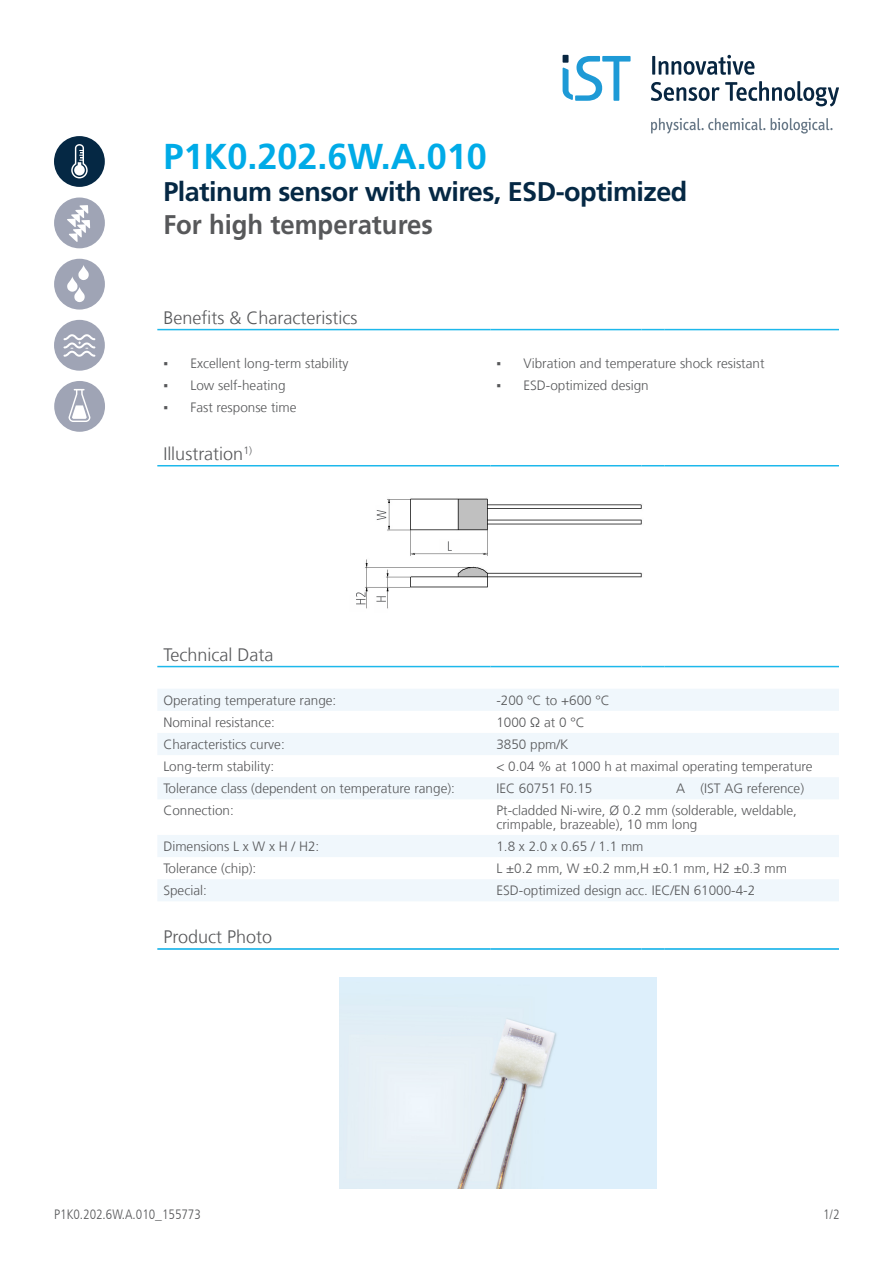
<style>
.page{position:relative;width:893px;height:1263px;background:#fff}
.page>*{position:absolute;margin:0;border:0;box-sizing:border-box;transform-origin:0 0}
.Heading{font:700 36px "Frutiger LT Com";color:#00abe7}
.Heading2{font:700 27px "Frutiger LT Com";letter-spacing:-.02em;color:#052844}
.Brief_Description{font:700 27px "Frutiger LT Com";color:#57585a;scale:.95 1}
.Subheading{font:300 18px "Frutiger LT Com";color:#57585a}
.Text{font:300 13.5px "Frutiger LT Com";color:#57585a}
.t1{font:300 condensed 13.5px "Frutiger LT Com";color:#57585a}
.s1{font-family:"Calibri";font-weight:400}
</style>
<div class="page">
<svg style="left:651px;top:81px;width:188px;height:26px"></svg>
<hr style="left:652px;top:56px;width:3px;height:19px;background:#082641">
<svg style="left:659px;top:55px;width:95px;height:20px"></svg>
<svg style="left:771px;top:118px;width:62px;height:16px"></svg>
<svg style="left:651px;top:118px;width:114px;height:16px"></svg>
<div style="left:563px;top:55px;width:5px;height:8px;background:#082641"></div>
<svg style="left:563px;top:56px;width:68px;height:45px"></svg>
<svg style="left:54px;top:136px;width:51px;height:51px"></svg>
<div style="left:54px;top:197px;width:51px;height:51px;background:#9fa4b5;border-radius:50%"></div>
<svg style="left:67px;top:205px;width:23px;height:37px"></svg>
<div style="left:54px;top:259px;width:51px;height:51px;background:#9fa4b5;border-radius:50%"></div>
<svg style="left:67px;top:265px;width:22px;height:37px"></svg>
<div style="left:54px;top:320px;width:51px;height:51px;background:#9fa4b5;border-radius:50%"></div>
<svg style="left:64px;top:334px;width:31px;height:23px"></svg>
<div style="left:54px;top:381px;width:51px;height:51px;background:#9fa4b5;border-radius:50%"></div>
<svg style="left:69px;top:389px;width:21px;height:33px"></svg>
<svg style="left:158px;top:689px;width:681px;height:212px;fill:#f0f7fc"></svg>
<hr style="left:157px;top:329px;width:333px;height:1px;background:#1db8eb">
<hr style="left:490px;top:329px;width:151px;height:1px;background:#1db8eb">
<svg style="left:641px;top:329px;width:24px;height:1px"></svg>
<hr style="left:665px;top:329px;width:174px;height:1px;background:#1db8eb">
<hr style="left:157px;top:465px;width:333px;height:1px;background:#1db8eb">
<hr style="left:490px;top:465px;width:151px;height:1px;background:#1db8eb">
<svg style="left:641px;top:465px;width:24px;height:1px"></svg>
<hr style="left:665px;top:465px;width:174px;height:1px;background:#1db8eb">
<hr style="left:157px;top:948px;width:333px;height:2px;background:#00abe7">
<hr style="left:490px;top:948px;width:151px;height:2px;background:#00abe7">
<hr style="left:641px;top:948px;width:24px;height:2px;background:#00abe7">
<hr style="left:665px;top:948px;width:174px;height:2px;background:#00abe7">
<hr style="left:157px;top:666px;width:333px;height:1px;background:#1db8eb">
<hr style="left:490px;top:666px;width:151px;height:1px;background:#1db8eb">
<svg style="left:641px;top:666px;width:24px;height:1px"></svg>
<hr style="left:665px;top:666px;width:174px;height:1px;background:#1db8eb">
<img style="left:356px;top:498px;width:286px;height:111px">
<img style="left:340px;top:977px;width:317px;height:211px">
<p class="Heading" style="left:163px;top:135px;width:325px">P1K0.202.6W.A.010</p>
<p class="Heading2" style="left:163px;top:176px;width:526px">Platinum sensor with wires, ESD-optimized</p>
<p class="Brief_Description" style="left:163px;top:208px;width:285px">For high temperatures</p>
<p class="Subheading" style="left:163px;top:307px;width:196px">Benefits &amp; Characteristics</p>
<p class="Text" style="left:163px;top:355px;width:187px"><span class="s1">▪</span> Excellent long-term stability</p>
<p class="Text" style="left:496px;top:355px;width:270px"><span class="s1">▪</span> Vibration and temperature shock resistant</p>
<p class="Text" style="left:163px;top:377px;width:124px"><span class="s1">▪</span> Low self-heating</p>
<p class="Text" style="left:496px;top:377px;width:154px"><span class="s1">▪</span> ESD-optimized design</p>
<p class="Text" style="left:163px;top:400px;width:135px"><span class="s1">▪</span> Fast response time</p>
<p class="Subheading" style="left:163px;top:443px;width:90px">Illustration<sup>1)</sup></p>
<p class="Subheading" style="left:163px;top:644px;width:111px">Technical Data</p>
<p class="Text" style="left:163px;top:692px;width:175px">Operating temperature range:</p>
<p class="Text" style="left:496px;top:692px;width:115px">-200 °C to +600 °C</p>
<p class="Text" style="left:163px;top:714px;width:113px">Nominal resistance:</p>
<p class="Text" style="left:496px;top:714px;width:90px">1000 Ω at 0 °C</p>
<p class="Text" style="left:163px;top:736px;width:123px">Characteristics curve:</p>
<p class="Text" style="left:496px;top:736px;width:74px">3850 ppm/K</p>
<p class="Text" style="left:163px;top:759px;width:112px">Long-term stability:</p>
<p class="Text" style="left:496px;top:759px;width:318px">&lt; 0.04 % at 1000 h at maximal operating temperature</p>
<p class="Text" style="left:163px;top:781px;width:293px">Tolerance class (dependent on temperature range):</p>
<p class="Text" style="left:496px;top:781px;width:98px">IEC 60751 F0.15</p>
<p class="Text" style="left:676px;top:781px;width:129px">A (IST AG reference)</p>
<p class="Text" style="left:163px;top:803px;width:72px">Connection:</p>
<p class="Text" style="left:496px;top:803px;width:302px">Pt-cladded Ni-wire, Ø 0.2 mm (solderable, weldable,</p>
<p class="Text" style="left:496px;top:816px;width:203px">crimpable, brazeable), 10 mm long</p>
<p class="Text" style="left:163px;top:838px;width:158px">Dimensions L x W x H / H2:</p>
<p class="Text" style="left:496px;top:838px;width:149px">1.8 x 2.0 x 0.65 / 1.1 mm</p>
<p class="Text" style="left:163px;top:861px;width:95px">Tolerance (chip):</p>
<p class="Text" style="left:496px;top:861px;width:292px">L ±0.2 mm, W ±0.2 mm,H ±0.1 mm, H2 ±0.3 mm</p>
<p class="Text" style="left:163px;top:883px;width:45px">Special:</p>
<p class="Text" style="left:496px;top:883px;width:260px">ESD-optimized design acc. IEC/EN 61000-4-2</p>
<p class="Subheading" style="left:163px;top:926px;width:110px">Product Photo</p>
<p class="t1" style="left:54px;top:1207px;width:148px">P1K0.202.6W.A.010_155773</p>
<p class="t1" style="left:823px;top:1207px;width:18px">1/2</p>
</div>
